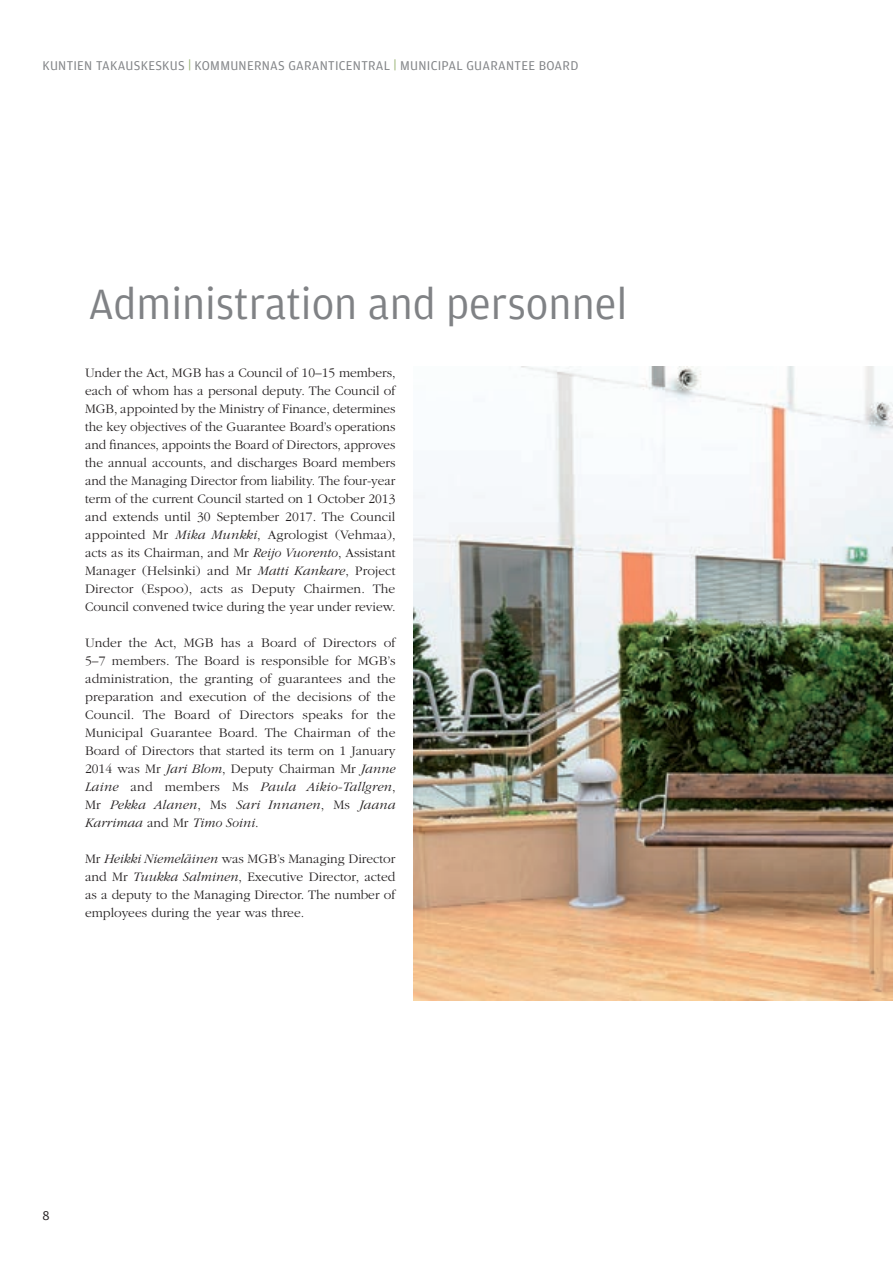
<style>
.page{position:relative;width:893px;height:1263px;background:#fff}
.page>*{position:absolute;margin:0;border:0;box-sizing:border-box;transform-origin:0 0}
.t1{font:45px "Amplitude";color:#808285}
.t2{font:300 13.5px/18px "ITC Garamond Std";color:#231f20;text-align:justify}
.t3{font:13.5px "Amplitude";letter-spacing:.02em;color:#808285}
.t4{font:13.5px "Amplitude";color:#231f20}
.s1{color:#94af6e}
.s2{font-style:italic}
</style>
<div class="page">
<img style="left:414px;top:367px;width:479px;height:633px">
<p class="t3" style="left:43px;top:58px;width:537px">KUNTIEN TAKAUSKESKUS <span class="s1">|</span> KOMMUNERNAS GARANTICENTRAL <span class="s1">|</span> MUNICIPAL GUARANTEE BOARD</p>
<h1 class="t1" style="left:89px;top:279px;width:540px">Administration and personnel</h1>
<p class="t2" style="left:85px;top:364px;width:312px">Under the Act, MGB has a Council of 10–15 members, each of whom has a personal deputy. The Council of MGB, appointed by the Ministry of Finance, determines the key objectives of the Guarantee Board’s operations and finances, appoints the Board of Directors, approves the annual accounts, and discharges Board members and the Managing Director from liability. The four-year term of the current Council started on 1 October 2013 and extends until 30 September 2017. The Council appointed Mr <span class="s2">Mika Munkki</span>, Agrologist (Vehmaa), acts as its Chairman, and Mr <span class="s2">Reijo Vuorento</span>, Assistant Manager (Helsinki) and Mr <span class="s2">Matti Kankare</span>, Project Director (Espoo), acts as Deputy Chairmen. The Council convened twice during the year under review.</p>
<p class="t2" style="left:85px;top:634px;width:312px">Under the Act, MGB has a Board of Directors of 5–7 members. The Board is responsible for MGB’s administration, the granting of guarantees and the preparation and execution of the decisions of the Council. The Board of Directors speaks for the Municipal Guarantee Board. The Chairman of the Board of Directors that started its term on 1 January 2014 was Mr <span class="s2">Jari Blom</span>, Deputy Chairman Mr <span class="s2">Janne Laine</span> and members Ms <span class="s2">Paula Aikio-Tallgren</span>, Mr <span class="s2">Pekka Alanen</span>, Ms <span class="s2">Sari Innanen</span>, Ms <span class="s2">Jaana Karrimaa</span> and Mr <span class="s2">Timo Soini</span>.</p>
<p class="t2" style="left:85px;top:850px;width:312px">Mr <span class="s2">Heikki Niemeläinen</span> was MGB’s Managing Director and Mr <span class="s2">Tuukka Salminen</span>, Executive Director, acted as a deputy to the Managing Director. The number of employees during the year was three.</p>
<p class="t4" style="left:43px;top:1208px;width:9px">8</p>
</div>
